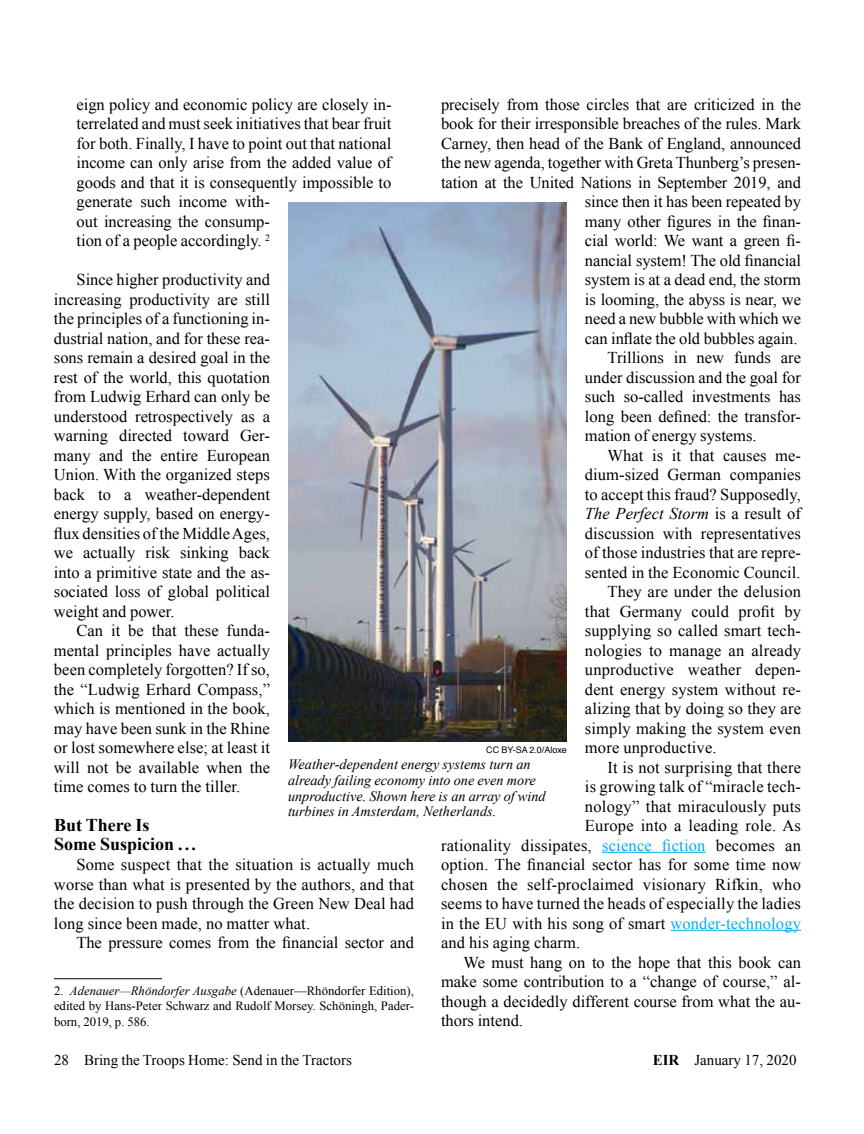
<style>
.page{position:relative;width:864px;height:1134px;background:#fff}
.page>*{position:absolute;margin:0;border:0;box-sizing:border-box;transform-origin:0 0}
.t1{font:700 18px/19.5px "Times New Roman";color:#000}
.t2{font:16.5px/19.5px "Times New Roman";color:#000;text-align:justify}
.t3{font:italic 16.5px "Times New Roman";letter-spacing:.005em;color:#000}
.t4{font:15px "Times New Roman";color:#000}
.t5{font:italic 14.25px/15.8px "Times New Roman";color:#000}
.t6{font:12.75px/15.8px "Times New Roman";color:#000;text-align:justify}
.t7{font:9px "Helvetica";color:#000}
.s1{font-style:italic}
.s2{font-style:normal}
.s3{color:#00aeef}
.s4{font-weight:700}
</style>
<div class="page">
<hr style="left:54px;top:978px;width:108px;height:1px;background:#000">
<hr style="left:602px;top:852px;width:104px;height:1px;background:#00aeef">
<hr style="left:670px;top:930px;width:131px;height:1px;background:#00aeef">
<img style="left:288px;top:202px;width:279px;height:540px">
<p class="t2" style="left:76px;top:94px;width:317px;text-align:left">eign policy and economic policy are closely in&shy;terrelated and must seek initiatives that bear fruit for both. Finally, I have to point out that national income can only arise from the added value of goods and that it is consequently impossible to generate such income with-<br>out increasing the consump-<br>tion of a people accordingly. <sup>2</sup></p>
<p class="t2" style="left:54px;top:269px;width:218px;text-indent:23px">Since higher productivity and increasing productivity are still the principles of a functioning in&shy;dustrial nation, and for these rea&shy;sons remain a desired goal in the rest of the world, this quotation from Ludwig Erhard can only be understood retrospectively as a warning directed toward Ger&shy;many and the entire European Union. With the organized steps back to a weather-dependent energy supply, based on energy&shy;flux densities of the Middle Ages, we actually risk sinking back into a primitive state and the as&shy;sociated loss of global political weight and power.</p>
<p class="t2" style="left:54px;top:621px;width:218px;text-indent:23px">Can it be that these funda&shy;mental principles have actually been completely forgotten? If so, the “Ludwig Erhard Compass,” which is mentioned in the book, may have been sunk in the Rhine or lost somewhere else; at least it will not be available when the time comes to turn the tiller.</p>
<p class="t1" style="left:54px;top:815px;width:144px">But There Is<br>Some Suspicion . ..</p>
<p class="t2" style="left:54px;top:854px;width:362px;text-indent:23px">Some suspect that the situation is actually much worse than what is presented by the authors, and that the decision to push through the Green New Deal had long since been made, no matter what.</p>
<p class="t2" style="left:76px;top:932px;width:339px">The pressure comes from the financial sector and</p>
<p class="t6" style="left:54px;top:982px;width:362px">2. <span class="s1">Adenauer—Rhöndorfer Ausgabe</span> (Adenauer—Rhöndorfer Edition), edited by Hans-Peter Schwarz and Rudolf Morsey. Schöningh, Pader&shy;born, 2019, p. 586.</p>
<p class="t2" style="left:441px;top:94px;width:362px">precisely from those circles that are criticized in the</p>
<p class="t2" style="left:441px;top:113px;width:362px">book for their irresponsible breaches of the rules. Mark</p>
<p class="t2" style="left:441px;top:133px;width:362px">Carney, then head of the Bank of England, announced</p>
<p class="t2" style="left:441px;top:152px;width:362px">the new agenda, together with Greta Thunberg’s presen-</p>
<p class="t2" style="left:441px;top:172px;width:361px">tation at the United Nations in September 2019, and</p>
<p class="t2" style="left:585px;top:191px;width:217px">since then it has been repeated by</p>
<p class="t2" style="left:585px;top:211px;width:218px">many other figures in the finan-</p>
<p class="t2" style="left:585px;top:230px;width:218px">cial world: We want a green fi-</p>
<p class="t2" style="left:585px;top:250px;width:218px">nancial system! The old financial</p>
<p class="t2" style="left:585px;top:270px;width:217px">system is at a dead end, the storm</p>
<p class="t2" style="left:585px;top:289px;width:218px">is looming, the abyss is near, we</p>
<p class="t2" style="left:585px;top:309px;width:218px">need a new bubble with which we</p>
<p class="t2" style="left:585px;top:328px;width:214px">can inflate the old bubbles again.</p>
<p class="t2" style="left:608px;top:348px;width:195px">Trillions in new funds are</p>
<p class="t2" style="left:585px;top:367px;width:218px">under discussion and the goal for</p>
<p class="t2" style="left:585px;top:387px;width:218px">such so-called investments has</p>
<p class="t2" style="left:585px;top:406px;width:218px">long been defined: the transfor-</p>
<p class="t2" style="left:585px;top:426px;width:173px">mation of energy systems.</p>
<p class="t2" style="left:608px;top:445px;width:195px">What is it that causes me-</p>
<p class="t2" style="left:585px;top:465px;width:218px">dium-sized German companies</p>
<p class="t2" style="left:585px;top:484px;width:218px">to accept this fraud? Supposedly,</p>
<p class="t3" style="left:585px;top:502px;width:217px">The Perfect Storm <span class="s2">is a result of</span></p>
<p class="t2" style="left:585px;top:523px;width:218px">discussion with representatives</p>
<p class="t2" style="left:585px;top:543px;width:218px">of those industries that are repre-</p>
<p class="t2" style="left:585px;top:562px;width:217px">sented in the Economic Council.</p>
<p class="t2" style="left:608px;top:582px;width:195px">They are under the delusion</p>
<p class="t2" style="left:585px;top:601px;width:218px">that Germany could profit by</p>
<p class="t2" style="left:585px;top:621px;width:218px">supplying so called smart tech-</p>
<p class="t2" style="left:585px;top:640px;width:218px">nologies to manage an already</p>
<p class="t2" style="left:585px;top:660px;width:218px">unproductive weather depen-</p>
<p class="t2" style="left:585px;top:679px;width:218px">dent energy system without re-</p>
<p class="t2" style="left:585px;top:699px;width:218px">alizing that by doing so they are</p>
<p class="t2" style="left:585px;top:718px;width:218px">simply making the system even</p>
<p class="t2" style="left:585px;top:738px;width:133px">more unproductive.</p>
<p class="t2" style="left:608px;top:757px;width:195px">It is not surprising that there</p>
<p class="t2" style="left:585px;top:777px;width:218px">is growing talk of “miracle tech-</p>
<p class="t2" style="left:585px;top:796px;width:218px">nology” that miraculously puts</p>
<p class="t2" style="left:585px;top:816px;width:217px">Europe into a leading role. As</p>
<p class="t2" style="left:441px;top:835px;width:362px">rationality dissipates, <span class="s3">science fiction</span> becomes an</p>
<p class="t2" style="left:441px;top:855px;width:362px">option. The financial sector has for some time now</p>
<p class="t2" style="left:441px;top:874px;width:362px">chosen the self-proclaimed visionary Rifkin, who</p>
<p class="t2" style="left:441px;top:894px;width:362px">seems to have turned the heads of especially the ladies</p>
<p class="t2" style="left:441px;top:913px;width:362px">in the EU with his song of smart <span class="s3">wonder-technology</span></p>
<p class="t2" style="left:441px;top:933px;width:141px">and his aging charm.</p>
<p class="t2" style="left:464px;top:952px;width:339px">We must hang on to the hope that this book can</p>
<p class="t2" style="left:441px;top:972px;width:361px">make some contribution to a “change of course,” al-</p>
<p class="t2" style="left:441px;top:991px;width:362px">though a decidedly different course from what the au-</p>
<p class="t2" style="left:441px;top:1011px;width:84px">thors intend.</p>
<p class="t7" style="left:486px;top:743px;width:82px">CC BY-SA 2.0/Aloxe</p>
<p class="t5" style="left:288px;top:756px;width:259px">Weather-dependent energy systems turn an already failing economy into one even more unproductive. Shown here is an array of wind turbines in Amsterdam, Netherlands.</p>
<p class="t4" style="left:54px;top:1050px;width:299px">28 Bring the Troops Home: Send in the Tractors</p>
<p class="t4" style="left:653px;top:1050px;width:145px"><span class="s4">EIR</span> January 17, 2020</p>
</div>
